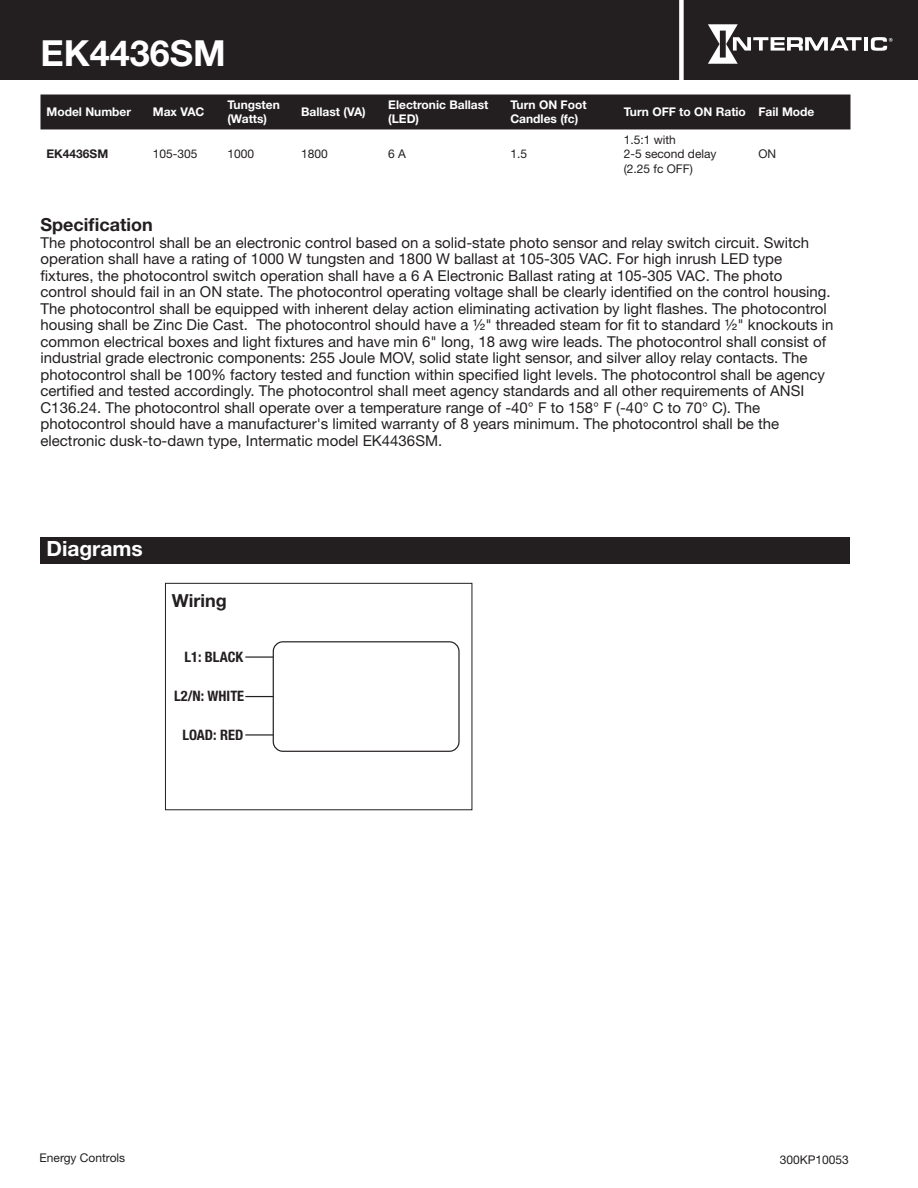
<style>
.page{position:relative;width:918px;height:1188px;background:#fff}
.page>*{position:absolute;margin:0;border:0;box-sizing:border-box;transform-origin:0 0}
.t1{font:700 36px "Helvetica Neue LT Std";color:#fff}
.t2{font:700 21px "Helvetica Neue LT Std";color:#fff}
.t3{font:700 18px "Helvetica Neue LT Std";color:#231f20}
.t4{font:15px/16.5px "Helvetica Neue LT Std";color:#231f20}
.t5{font:700 condensed 14.4px "Helvetica Neue LT Std";color:#231f20}
.t6{font:700 12px/14.4px "Helvetica Neue LT Std";color:#fff}
.t7{font:12px "Helvetica Neue LT Std";color:#231f20}
.t8{font:700 12px "Helvetica Neue LT Std";color:#231f20}
</style>
<div class="page">
<div style="left:0;top:0;width:918px;height:80px;background:#231f20"></div>
<hr style="left:864px;top:37px;width:4px;height:14px;background:#fff">
<svg style="left:871px;top:37px;width:22px;height:14px"></svg>
<svg style="left:708px;top:24px;width:154px;height:40px"></svg>
<div style="left:679px;top:0;width:5px;height:82px;background:#fff"></div>
<div style="left:40px;top:537px;width:810px;height:26px;background:#231f20"></div>
<div style="left:273px;top:641px;width:187px;height:111px;border:1px solid #231f20;border-radius:10px"></div>
<hr style="left:245px;top:656px;width:28px;height:2px;background:#231f20">
<svg style="left:245px;top:696px;width:28px;height:1px"></svg>
<hr style="left:245px;top:734px;width:28px;height:2px;background:#231f20">
<div style="left:165px;top:583px;width:307px;height:227px;border:1px solid #231f20"></div>
<div style="left:40px;top:94px;width:810px;height:35px;background:#231f20"></div>
<p class="t1" style="left:40px;top:31px;width:187px">EK4436SM</p>
<p class="t6" style="left:46px;top:105px;width:86px">Model Number</p>
<p class="t6" style="left:153px;top:105px;width:53px">Max VAC</p>
<p class="t6" style="left:227px;top:97px;width:54px">Tungsten</p>
<p class="t6" style="left:227px;top:112px;width:41px">(Watts)</p>
<p class="t6" style="left:301px;top:105px;width:66px">Ballast (VA)</p>
<p class="t6" style="left:388px;top:97px;width:102px">Electronic Ballast (LED)</p>
<p class="t6" style="left:510px;top:97px;width:78px">Turn ON Foot<br>Candles (fc)</p>
<p class="t6" style="left:624px;top:105px;width:124px">Turn OFF to ON Ratio</p>
<p class="t6" style="left:758px;top:105px;width:57px">Fail Mode</p>
<p class="t8" style="left:46px;top:147px;width:63px">EK4436SM</p>
<p class="t7" style="left:153px;top:147px;width:46px">105-305</p>
<p class="t7" style="left:227px;top:147px;width:28px">1000</p>
<p class="t7" style="left:301px;top:147px;width:28px">1800</p>
<p class="t7" style="left:388px;top:147px;width:19px">6 A</p>
<p class="t7" style="left:510px;top:147px;width:18px">1.5</p>
<p class="t7" style="left:624px;top:133px;width:54px">1.5:1 with</p>
<p class="t7" style="left:624px;top:147px;width:94px">2-5 second delay</p>
<p class="t7" style="left:624px;top:161px;width:71px">(2.25 fc OFF)</p>
<p class="t7" style="left:758px;top:147px;width:19px">ON</p>
<p class="t3" style="left:40px;top:214px;width:114px">Specification</p>
<p class="t4" style="left:40px;top:234px;width:795px">The photocontrol shall be an electronic control based on a solid-state photo sensor and relay switch circuit. Switch operation shall have a rating of 1000 W tungsten and 1800 W ballast at 105-305 VAC. For high inrush LED type fixtures, the photocontrol switch operation shall have a 6 A Electronic Ballast rating at 105-305 VAC. The photo<br>control should fail in an ON state. The photocontrol operating voltage shall be clearly identified on the control housing.<br>The photocontrol shall be equipped with inherent delay action eliminating activation by light flashes. The photocontrol housing shall be Zinc Die Cast. The photocontrol should have a ½" threaded steam for fit to standard ½" knockouts in common electrical boxes and light fixtures and have min 6" long, 18 awg wire leads. The photocontrol shall consist of industrial grade electronic components: 255 Joule MOV, solid state light sensor, and silver alloy relay contacts. The photocontrol shall be 100% factory tested and function within specified light levels. The photocontrol shall be agency certified and tested accordingly. The photocontrol shall meet agency standards and all other requirements of ANSI C136.24. The photocontrol shall operate over a temperature range of -40° F to 158° F (-40° C to 70° C). The photocontrol should have a manufacturer's limited warranty of 8 years minimum. The photocontrol shall be the electronic dusk-to-dawn type, Intermatic model EK4436SM.</p>
<p class="t2" style="left:46px;top:535px;width:98px">Diagrams</p>
<p class="t3" style="left:172px;top:589px;width:56px">Wiring</p>
<p class="t5" style="left:184px;top:648px;width:60px">L1: BLACK</p>
<p class="t5" style="left:174px;top:688px;width:72px">L2/N: WHITE</p>
<p class="t5" style="left:183px;top:726px;width:62px">LOAD: RED</p>
<p class="t7" style="left:40px;top:1151px;width:87px">Energy Controls</p>
<p class="t7" style="left:780px;top:1152px;width:71px">300KP10053</p>
</div>
